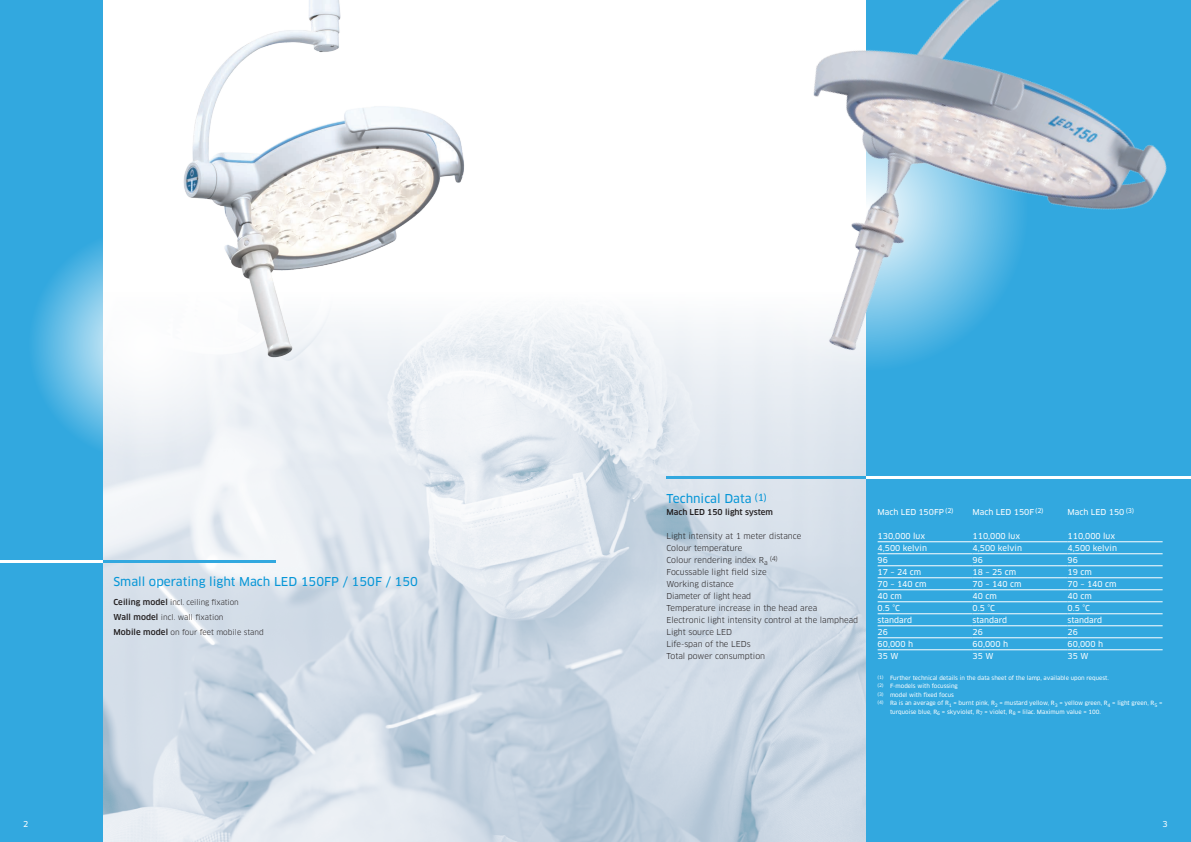
<style>
.page{position:relative;width:1191px;height:842px;background:#fff}
.page>*{position:absolute;margin:0;border:0;box-sizing:border-box;transform-origin:0 0}
.t1{font:12px "Clan Pro News";color:#0696d7}
.t2{font:8px "Clan Pro";color:#231f20}
.t3{font:8px "Clan Pro News";color:#fff}
.t4{font:500 8px "Clan Pro";color:#231f20}
.t5{font:7.5px/15.3px "Clan Pro";letter-spacing:-.005em;color:#231f20}
.t6{font:6.4px "Clan Pro";color:#231f20}
.t7{font:5.7px "Clan Pro News";color:#fff}
.s1{font-weight:500;font-size:8px}
</style>
<div class="page">
<img style="left:102px;top:309px;width:764px;height:533px">
<div style="left:866px;top:0;width:325px;height:842px;background:#32a8df"></div>
<div style="left:0;top:0;width:102px;height:842px;background:#32a8df"></div>
<img style="left:576px;top:0;width:615px;height:486px">
<svg style="left:34px;top:228px;width:226px;height:232px"></svg>
<img style="left:123px;top:0;width:403px;height:386px">
<hr style="left:102px;top:560px;width:174px;height:3px;background:#32a8df">
<hr style="left:0;top:560px;width:102px;height:3px;background:#fff">
<hr style="left:866px;top:477px;width:325px;height:2px;background:#fff">
<hr style="left:666px;top:477px;width:200px;height:2px;background:#32a8df">
<hr style="left:877px;top:541px;width:95px;height:1px;background:#fff">
<hr style="left:972px;top:541px;width:95px;height:1px;background:#fff">
<hr style="left:1067px;top:541px;width:95px;height:1px;background:#fff">
<hr style="left:877px;top:553px;width:95px;height:1px;background:#fff">
<hr style="left:972px;top:553px;width:95px;height:1px;background:#fff">
<hr style="left:1067px;top:553px;width:95px;height:1px;background:#fff">
<hr style="left:877px;top:565px;width:95px;height:1px;background:#fff">
<hr style="left:972px;top:565px;width:95px;height:1px;background:#fff">
<hr style="left:1067px;top:565px;width:95px;height:1px;background:#fff">
<hr style="left:877px;top:577px;width:95px;height:1px;background:#fff">
<hr style="left:972px;top:577px;width:95px;height:1px;background:#fff">
<hr style="left:1067px;top:577px;width:95px;height:1px;background:#fff">
<hr style="left:877px;top:589px;width:95px;height:1px;background:#fff">
<hr style="left:972px;top:589px;width:95px;height:1px;background:#fff">
<hr style="left:1067px;top:589px;width:95px;height:1px;background:#fff">
<hr style="left:877px;top:601px;width:95px;height:1px;background:#fff">
<hr style="left:972px;top:601px;width:95px;height:1px;background:#fff">
<hr style="left:1067px;top:601px;width:95px;height:1px;background:#fff">
<hr style="left:877px;top:613px;width:95px;height:1px;background:#fff">
<hr style="left:972px;top:613px;width:95px;height:1px;background:#fff">
<hr style="left:1067px;top:613px;width:95px;height:1px;background:#fff">
<hr style="left:877px;top:625px;width:95px;height:1px;background:#fff">
<hr style="left:972px;top:625px;width:95px;height:1px;background:#fff">
<hr style="left:1067px;top:625px;width:95px;height:1px;background:#fff">
<hr style="left:877px;top:637px;width:95px;height:1px;background:#fff">
<hr style="left:972px;top:637px;width:95px;height:1px;background:#fff">
<hr style="left:1067px;top:637px;width:95px;height:1px;background:#fff">
<hr style="left:877px;top:649px;width:95px;height:1px;background:#fff">
<hr style="left:972px;top:649px;width:95px;height:1px;background:#fff">
<hr style="left:1067px;top:649px;width:95px;height:1px;background:#fff">
<h1 class="t1" style="left:113px;top:575px;width:306px">Small operating light Mach LED 150FP / 150F / 150</h1>
<h3 class="t5" style="left:113px;top:594px;width:152px"><span class="s1">Ceiling model</span> incl. ceiling fixation<br><span class="s1">Wall model</span> incl. wall fixation<br><span class="s1">Mobile model</span> on four feet mobile stand</h3>
<h1 class="t1" style="left:666px;top:491px;width:102px">Technical Data <sup>(1)</sup></h1>
<h2 class="t4" style="left:666px;top:507px;width:108px">Mach LED 150 light system</h2>
<h2 class="t3" style="left:877px;top:507px;width:78px">Mach LED 150FP <sup>(2)</sup></h2>
<h2 class="t3" style="left:972px;top:507px;width:72px">Mach LED 150F <sup>(2)</sup></h2>
<h2 class="t3" style="left:1067px;top:507px;width:68px">Mach LED 150 <sup>(3)</sup></h2>
<h2 class="t2" style="left:666px;top:531px;width:136px">Light intensity at 1 meter distance</h2>
<h2 class="t3" style="left:877px;top:531px;width:49px">130,000 lux</h2>
<h2 class="t3" style="left:972px;top:531px;width:49px">110,000 lux</h2>
<h2 class="t3" style="left:1067px;top:531px;width:49px">110,000 lux</h2>
<h2 class="t2" style="left:666px;top:543px;width:78px">Colour temperature</h2>
<h2 class="t3" style="left:877px;top:543px;width:51px">4,500 kelvin</h2>
<h2 class="t3" style="left:972px;top:543px;width:51px">4,500 kelvin</h2>
<h2 class="t3" style="left:1067px;top:543px;width:51px">4,500 kelvin</h2>
<h2 class="t2" style="left:666px;top:555px;width:103px">Colour rendering index R<sub>a</sub></h2>
<p class="t6" style="left:769px;top:555px;width:10px">(4)</p>
<h2 class="t3" style="left:877px;top:555px;width:12px">96</h2>
<h2 class="t3" style="left:972px;top:555px;width:12px">96</h2>
<h2 class="t3" style="left:1067px;top:555px;width:12px">96</h2>
<h2 class="t2" style="left:666px;top:567px;width:102px">Focussable light field size</h2>
<h2 class="t3" style="left:877px;top:567px;width:45px">17 – 24 cm</h2>
<h2 class="t3" style="left:972px;top:567px;width:45px">18 – 25 cm</h2>
<h2 class="t3" style="left:1067px;top:567px;width:26px">19 cm</h2>
<h2 class="t2" style="left:666px;top:579px;width:69px">Working distance</h2>
<h2 class="t3" style="left:877px;top:579px;width:50px">70 – 140 cm</h2>
<h2 class="t3" style="left:972px;top:579px;width:50px">70 – 140 cm</h2>
<h2 class="t3" style="left:1067px;top:579px;width:50px">70 – 140 cm</h2>
<h2 class="t2" style="left:666px;top:591px;width:86px">Diameter of light head</h2>
<h2 class="t3" style="left:877px;top:591px;width:26px">40 cm</h2>
<h2 class="t3" style="left:972px;top:591px;width:26px">40 cm</h2>
<h2 class="t3" style="left:1067px;top:591px;width:26px">40 cm</h2>
<h2 class="t2" style="left:666px;top:603px;width:152px">Temperature increase in the head area</h2>
<h2 class="t3" style="left:877px;top:603px;width:24px">0.5 °C</h2>
<h2 class="t3" style="left:972px;top:603px;width:24px">0.5 °C</h2>
<h2 class="t3" style="left:1067px;top:603px;width:24px">0.5 °C</h2>
<h2 class="t2" style="left:666px;top:615px;width:193px">Electronic light intensity control at the lamphead</h2>
<h2 class="t3" style="left:877px;top:615px;width:36px">standard</h2>
<h2 class="t3" style="left:972px;top:615px;width:36px">standard</h2>
<h2 class="t3" style="left:1067px;top:615px;width:36px">standard</h2>
<h2 class="t2" style="left:666px;top:627px;width:67px">Light source LED</h2>
<h2 class="t3" style="left:877px;top:627px;width:12px">26</h2>
<h2 class="t3" style="left:972px;top:627px;width:12px">26</h2>
<h2 class="t3" style="left:1067px;top:627px;width:12px">26</h2>
<h2 class="t2" style="left:666px;top:639px;width:86px">Life-span of the LEDs</h2>
<h2 class="t3" style="left:877px;top:639px;width:37px">60,000 h</h2>
<h2 class="t3" style="left:972px;top:639px;width:37px">60,000 h</h2>
<h2 class="t3" style="left:1067px;top:639px;width:37px">60,000 h</h2>
<h2 class="t2" style="left:666px;top:651px;width:100px">Total power consumption</h2>
<h2 class="t3" style="left:877px;top:651px;width:22px">35 W</h2>
<h2 class="t3" style="left:972px;top:651px;width:22px">35 W</h2>
<h2 class="t3" style="left:1067px;top:651px;width:22px">35 W</h2>
<p class="t7" style="left:877px;top:674px;width:233px"><sup>(1)</sup> Further technical details in the data sheet of the lamp, available upon request.</p>
<p class="t7" style="left:877px;top:683px;width:82px"><sup>(2)</sup> F-models with focussing</p>
<p class="t7" style="left:877px;top:691px;width:78px"><sup>(3)</sup> model with fixed focus</p>
<p class="t7" style="left:877px;top:700px;width:286px"><sup>(4)</sup> Ra is an average of R<sub>1</sub> = burnt pink, R<sub>2</sub> = mustard yellow, R<sub>3</sub> = yellow green, R<sub>4</sub> = light green, R<sub>5</sub> =</p>
<p class="t7" style="left:890px;top:708px;width:212px">turquoise blue, R<sub>6</sub> = skyviolet, R<sub>7</sub> = violet, R<sub>8</sub> = lilac. Maximum value = 100.</p>
<h2 class="t3" style="left:23px;top:819px;width:7px">2</h2>
<h2 class="t3" style="left:1162px;top:819px;width:7px">3</h2>
</div>
